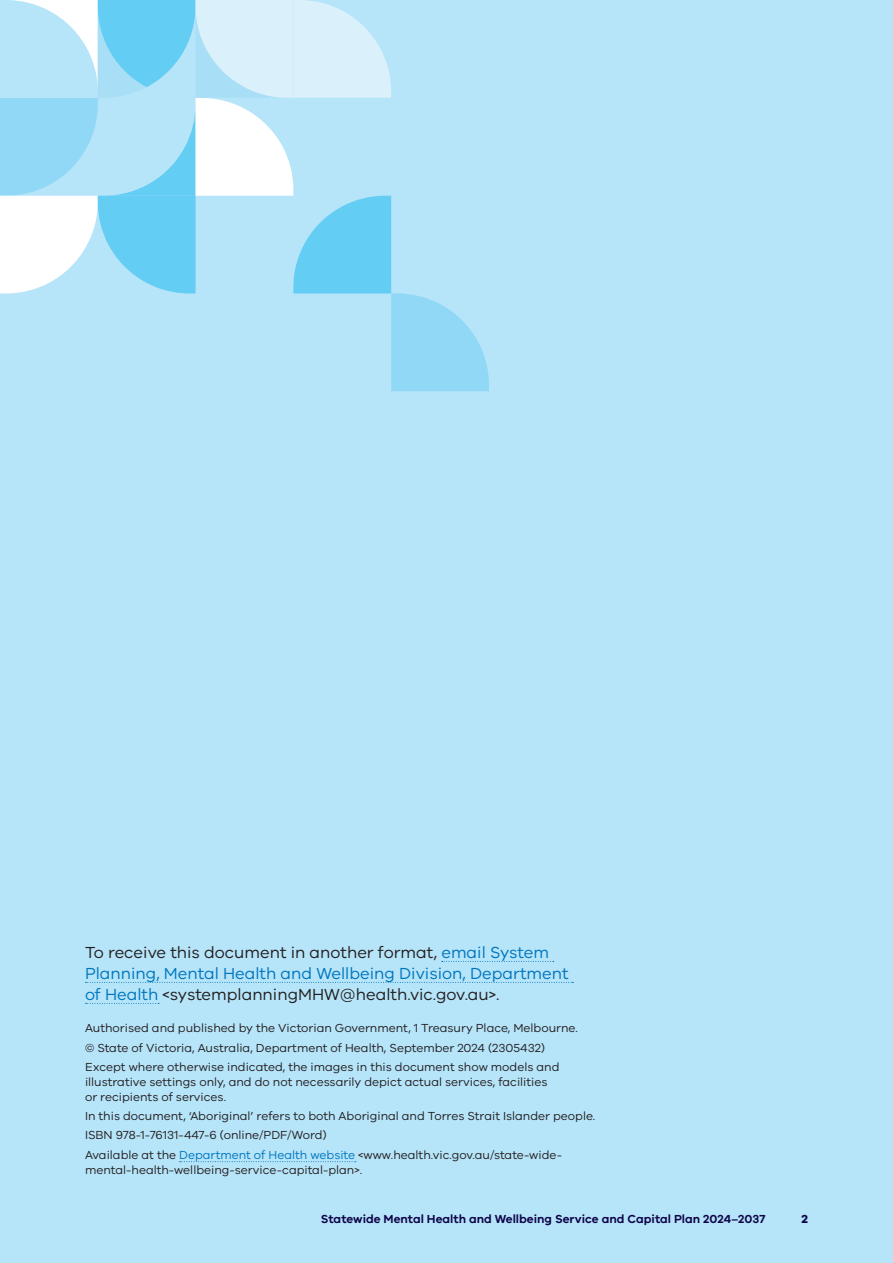
<style>
.page{position:relative;width:893px;height:1263px;background:#b6e4f9}
.page>*{position:absolute;margin:0;border:0;box-sizing:border-box;transform-origin:0 0}
.t1{font:16.5px/21px "VIC";color:#231f20}
.t2{font:12px/19.2px "VIC";color:#231f20}
.t3{font:600 12px "VIC";color:#0d0449}
.t4{font:700 12px "VIC";color:#0d0449}
.s1{color:#0076be}
</style>
<div class="page">
<svg style="left:442px;top:961px;width:112px;height:1px"></svg>
<svg style="left:85px;top:982px;width:488px;height:1px"></svg>
<svg style="left:85px;top:1003px;width:74px;height:1px"></svg>
<svg style="left:180px;top:1161px;width:176px;height:1px"></svg>
<svg style="left:0;top:0;width:489px;height:391px"></svg>
<h1 class="t1" style="left:85px;top:942px;width:485px">To receive this document in another format, <span class="s1">email System<br>Planning, Mental Health and Wellbeing Division, Department of Health</span> &lt;systemplanningMHW@health.vic.gov.au&gt;.</h1>
<p class="t2" style="left:85px;top:1018px;width:494px">Authorised and published by the Victorian Government, 1 Treasury Place, Melbourne. © State of Victoria, Australia, Department of Health, September 2024 (2305432)<br>Except where otherwise indicated, the images in this document show models and</p>
<p class="t2" style="left:85px;top:1074px;width:464px;line-height:15px">illustrative settings only, and do not necessarily depict actual services, facilities or recipients of services.</p>
<p class="t2" style="left:85px;top:1106px;width:512px">In this document, ‘Aboriginal’ refers to both Aboriginal and Torres Strait Islander people.<br>ISBN 978-1-76131-447-6 (online/PDF/Word)<br>Available at the <span class="s1">Department of Health website</span> &lt;www.health.vic.gov.au/state-wide-</p>
<p class="t2" style="left:85px;top:1160px;width:279px">mental-health-wellbeing-service-capital-plan&gt;.</p>
<p class="t3" style="left:321px;top:1211px;width:446px">Statewide Mental Health and Wellbeing Service and Capital Plan 2024–2037</p>
<p class="t4" style="left:801px;top:1211px;width:8px">2</p>
</div>
